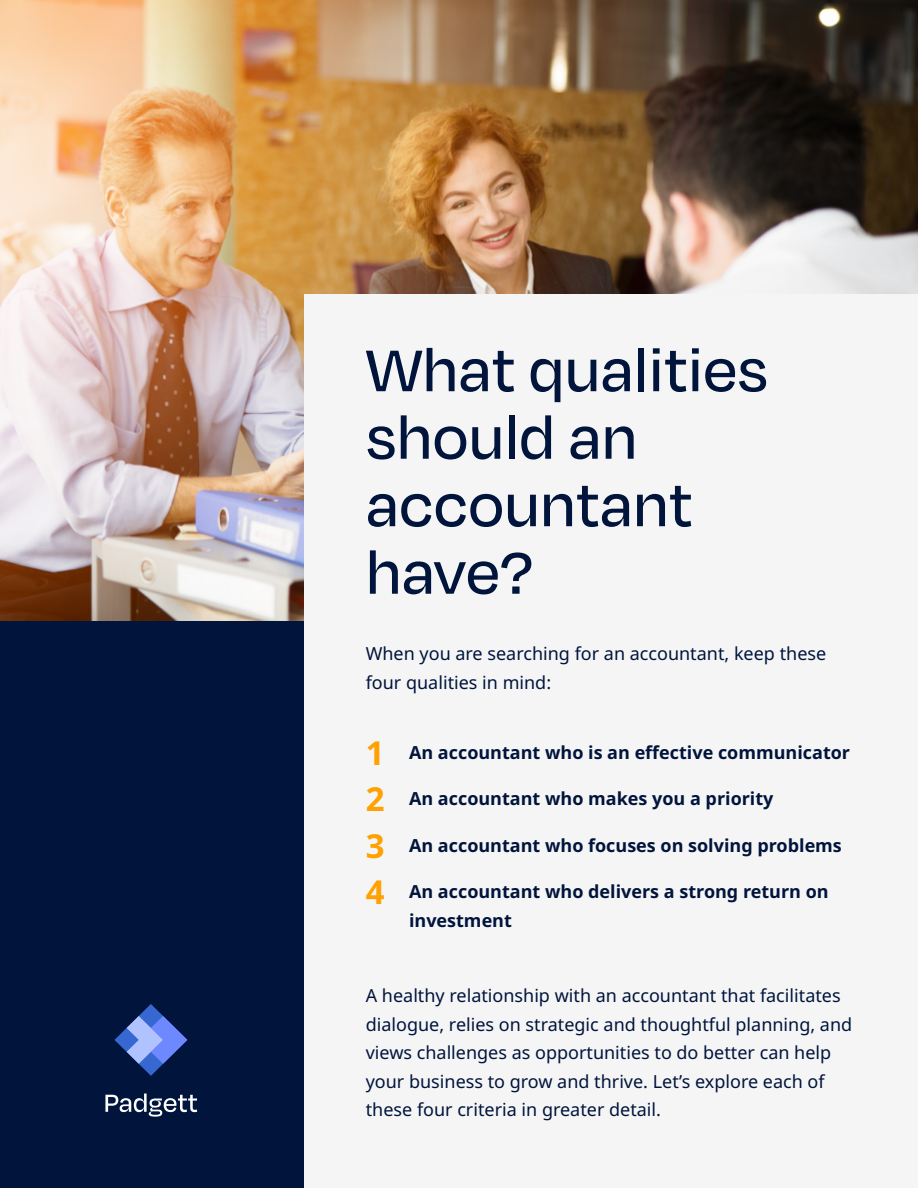
<style>
.page{position:relative;width:918px;height:1188px;background:#fff}
.page>*{position:absolute;margin:0;border:0;box-sizing:border-box;transform-origin:0 0}
.t1{font:500 67.5px/67.5px "Degular";color:#00143c}
.t2{font:700 33px/46.5px "Noto Sans";color:#ffa100;text-align:justify}
.t3{font:18px/28.5px "Noto Sans";color:#00143c}
.t4{font:700 18px/28.5px "Noto Sans";color:#00143c}
</style>
<div class="page">
<div style="left:0;top:594px;width:304px;height:594px;background:#00143c"></div>
<img style="left:0;top:0;width:918px;height:621px">
<div style="left:304px;top:295px;width:614px;height:893px;background:#f5f5f5"></div>
<svg style="left:105px;top:1094px;width:92px;height:23px"></svg>
<svg style="left:114px;top:1004px;width:73px;height:72px"></svg>
<h1 class="t1" style="left:366px;top:334px;width:404px">What qualities should an accountant have?</h1>
<p class="t3" style="left:366px;top:640px;width:462px">When you are searching for an accountant, keep these four qualities in mind:</p>
<h2 class="t2" style="left:366px;top:730px;width:21px">1<br>2<br>3<br>4</h2>
<p class="t4" style="left:409px;top:738px;width:443px">An accountant who is an effective communicator</p>
<p class="t4" style="left:409px;top:785px;width:366px">An accountant who makes you a priority</p>
<p class="t4" style="left:409px;top:831px;width:434px">An accountant who focuses on solving problems</p>
<p class="t4" style="left:409px;top:878px;width:421px">An accountant who delivers a strong return on investment</p>
<p class="t3" style="left:366px;top:982px;width:488px">A healthy relationship with an accountant that facilitates dialogue, relies on strategic and thoughtful planning, and views challenges as opportunities to do better can help your business to grow and thrive. Let’s explore each of these four criteria in greater detail.</p>
</div>
